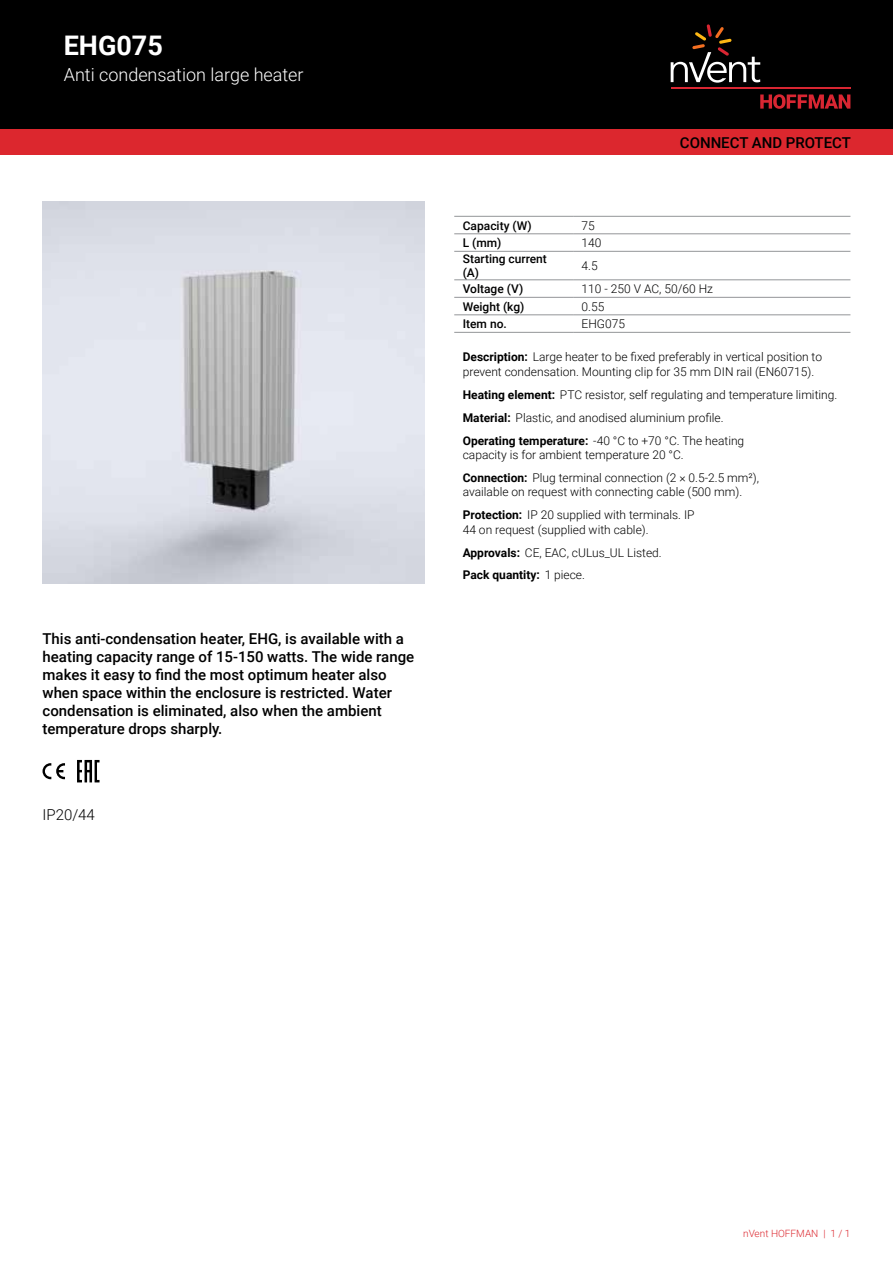
<style>
.page{position:relative;width:893px;height:1263px;background:#fff}
.page>*{position:absolute;margin:0;border:0;box-sizing:border-box;transform-origin:0 0}
.t1{font:700 27px "Roboto";color:#fff}
.t2{font:300 18px "Roboto";color:#fff}
.t3{font:500 15px/18px "Roboto";color:#000}
.t4{font:300 15px "Roboto";color:#000}
.t5{font:300 12px/23px "Roboto";color:#000}
.t6{font:500 12px/14.4px "Roboto";color:#000}
.t7{font:300 10.05px "Roboto";color:#dc272e}
.s1{font-weight:700}
</style>
<div class="page">
<div style="left:0;top:0;width:893px;height:129px;background:#000"></div>
<svg style="left:760px;top:94px;width:90px;height:15px"></svg>
<hr style="left:671px;top:88px;width:179px;height:1px;background:#d92632">
<svg style="left:671px;top:24px;width:89px;height:59px"></svg>
<div style="left:0;top:129px;width:893px;height:26px;background:#dc272e"></div>
<hr style="left:454px;top:216px;width:119px;height:1px;background:#939598">
<hr style="left:454px;top:234px;width:119px;height:1px;background:#939598">
<hr style="left:573px;top:216px;width:277px;height:1px;background:#939598">
<hr style="left:573px;top:234px;width:277px;height:1px;background:#939598">
<hr style="left:454px;top:251px;width:119px;height:1px;background:#939598">
<hr style="left:573px;top:251px;width:277px;height:1px;background:#939598">
<hr style="left:454px;top:280px;width:119px;height:1px;background:#939598">
<hr style="left:573px;top:280px;width:277px;height:1px;background:#939598">
<hr style="left:454px;top:297px;width:119px;height:1px;background:#939598">
<hr style="left:573px;top:297px;width:277px;height:1px;background:#939598">
<hr style="left:454px;top:315px;width:119px;height:1px;background:#939598">
<hr style="left:454px;top:332px;width:119px;height:1px;background:#939598">
<hr style="left:573px;top:315px;width:277px;height:1px;background:#939598">
<hr style="left:573px;top:332px;width:277px;height:1px;background:#939598">
<img style="left:43px;top:202px;width:381px;height:382px">
<svg style="left:43px;top:763px;width:22px;height:16px"></svg>
<svg style="left:77px;top:760px;width:23px;height:22px"></svg>
<img style="left:154px;top:314px;width:158px;height:158px">
<h1 class="t1" style="left:64px;top:27px;width:101px">EHG075</h1>
<h2 class="t2" style="left:64px;top:62px;width:241px">Anti condensation large heater</h2>
<p class="t3" style="left:43px;top:629px;width:373px">This anti-condensation heater, EHG, is available with a heating capacity range of 15-150 watts. The wide range makes it easy to find the most optimum heater also when space within the enclosure is restricted. Water condensation is eliminated, also when the ambient temperature drops sharply.</p>
<p class="t4" style="left:43px;top:804px;width:54px">IP20/44</p>
<p class="t3" style="left:680px;top:133px;width:173px">CONNECT AND PROTECT</p>
<p class="t6" style="left:463px;top:218px;width:71px">Capacity (W)</p>
<p class="t5" style="left:582px;top:213px;width:15px">75</p>
<p class="t6" style="left:463px;top:235px;width:40px">L (mm)</p>
<p class="t5" style="left:582px;top:231px;width:21px">140</p>
<p class="t6" style="left:463px;top:251px;width:86px">Starting current (A)</p>
<p class="t5" style="left:582px;top:254px;width:18px">4.5</p>
<p class="t6" style="left:463px;top:281px;width:62px">Voltage (V)</p>
<p class="t5" style="left:582px;top:277px;width:133px">110 - 250 V AC, 50/60 Hz</p>
<p class="t6" style="left:463px;top:299px;width:63px">Weight (kg)</p>
<p class="t5" style="left:582px;top:294px;width:24px">0.55</p>
<p class="t6" style="left:463px;top:316px;width:46px">Item no.</p>
<p class="t5" style="left:582px;top:312px;width:45px">EHG075</p>
<p class="t5" style="left:463px;top:350px;width:361px;line-height:14.4px"><span class="s1">Description:</span> Large heater to be fixed preferably in vertical position to prevent condensation. Mounting clip for 35 mm DIN rail (EN60715).</p>
<p class="t5" style="left:463px;top:383px;width:376px"><span class="s1">Heating element:</span> PTC resistor, self regulating and temperature limiting.<br><span class="s1">Material:</span> Plastic, and anodised aluminium profile.<br><span class="s1">Operating temperature:</span> -40 °C to +70 °C. The heating</p>
<p class="t5" style="left:463px;top:443px;width:298px">capacity is for ambient temperature 20 °C.<br><span class="s1">Connection:</span> Plug terminal connection (2 × 0.5-2.5 mm²),</p>
<p class="t5" style="left:463px;top:480px;width:281px">available on request with connecting cable (500 mm).<br><span class="s1">Protection:</span> IP 20 supplied with terminals. IP</p>
<p class="t5" style="left:463px;top:517px;width:200px">44 on request (supplied with cable).<br><span class="s1">Approvals:</span> CE, EAC, cULus_UL Listed.<br><span class="s1">Pack quantity:</span> 1 piece.</p>
<p class="t7" style="left:743px;top:1226px;width:109px">nVent HOFFMAN | 1 / 1</p>
</div>
